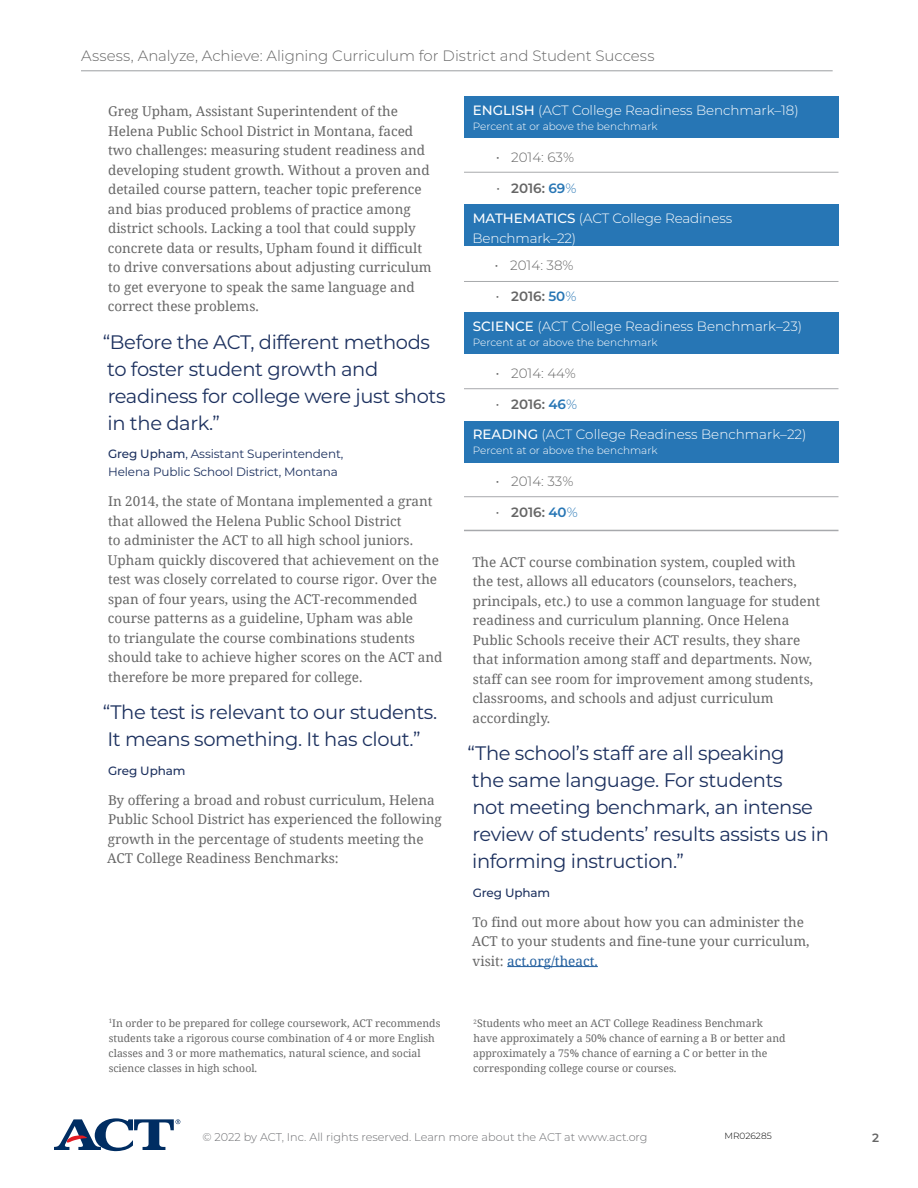
<style>
.page{position:relative;width:918px;height:1188px;background:#fff}
.page>*{position:absolute;margin:0;border:0;box-sizing:border-box;transform-origin:0 0}
.t1{font:19.5px/27px "Montserrat";letter-spacing:-.02em;color:#1d315f}
.t2{font:300 15px "Montserrat";letter-spacing:-.005em;color:#666}
.t3{font:13.5px/19.5px "Noto Serif";color:#666}
.t4{font:300 13.5px/19.5px "Montserrat";letter-spacing:-.005em;color:#fff}
.t5{font:300 13.5px "Montserrat";color:#666}
.t6{font:600 13.5px "Montserrat";color:#666}
.t7{font:12px/18px "Montserrat";letter-spacing:-.01em;color:#1d315f}
.t8{font:500 12px "Montserrat";letter-spacing:-.01em;color:#1d315f}
.t9{font:600 12px "Montserrat";color:#666}
.t10{font:300 11.25px "Montserrat";color:#6d6e71}
.t11{font:10.5px "Noto Serif";color:#666}
.t12{font:300 10.5px "Montserrat";color:#fff}
.t13{font:300 9px "Montserrat";color:#000}
.s1{font-weight:500}
.s2{font-size:15px}
.s3{font-weight:300;font-size:15px}
.s4{color:#2776b5}
.s5{font-weight:300;color:#2776b5}
.s6{font-size:10.5px;color:#fff}
.s7{color:#215e9e}
</style>
<div class="page">
<svg style="left:54px;top:1118px;width:126px;height:33px"></svg>
<hr style="left:81px;top:70px;width:752px;height:1px;background:#a7a9ac">
<hr style="left:464px;top:530px;width:375px;height:1px;background:#a7a9ac">
<hr style="left:464px;top:496px;width:375px;height:1px;background:#a7a9ac">
<hr style="left:464px;top:388px;width:375px;height:1px;background:#a7a9ac">
<hr style="left:464px;top:281px;width:375px;height:1px;background:#a7a9ac">
<hr style="left:464px;top:172px;width:375px;height:1px;background:#a7a9ac">
<hr style="left:507px;top:966px;width:91px;height:1px;background:#215e9e">
<div style="left:464px;top:96px;width:374px;height:42px;background:#2776b5"></div>
<div style="left:464px;top:204px;width:374px;height:42px;background:#2776b5"></div>
<div style="left:464px;top:312px;width:374px;height:42px;background:#2776b5"></div>
<div style="left:464px;top:421px;width:374px;height:42px;background:#2776b5"></div>
<p class="t2" style="left:81px;top:46px;width:575px">Assess, Analyze, Achieve: Aligning Curriculum for District and Student Success</p>
<p class="t3" style="left:108px;top:101px;width:325px">Greg Upham, Assistant Superintendent of the Helena Public School District in Montana, faced two challenges: measuring student readiness and developing student growth. Without a proven and detailed course pattern, teacher topic preference and bias produced problems of practice among district schools. Lacking a tool that could supply concrete data or results, Upham found it difficult to drive conversations about adjusting curriculum to get everyone to speak the same language and correct these problems.</p>
<p class="t1" style="left:103px;top:328px;width:344px">“Before the ACT, different methods to foster student growth and readiness for college were just shots in the dark.”</p>
<p class="t7" style="left:108px;top:445px;width:237px"><span class="s1">Greg Upham</span>, Assistant Superintendent,<br>Helena Public School District, Montana</p>
<p class="t3" style="left:108px;top:491px;width:336px">In 2014, the state of Montana implemented a grant that allowed the Helena Public School District<br>to administer the ACT to all high school juniors.<br>Upham quickly discovered that achievement on the test was closely correlated to course rigor. Over the span of four years, using the ACT-recommended course patterns as a guideline, Upham was able<br>to triangulate the course combinations students should take to achieve higher scores on the ACT and therefore be more prepared for college.</p>
<p class="t1" style="left:103px;top:698px;width:336px">“The test is relevant to our students.<br>It means something. It has clout.”</p>
<p class="t8" style="left:108px;top:762px;width:79px">Greg Upham</p>
<p class="t3" style="left:107px;top:790px;width:336px">By offering a broad and robust curriculum, Helena Public School District has experienced the following growth in the percentage of students meeting the ACT College Readiness Benchmarks:</p>
<p class="t4" style="left:473px;top:100px;width:328px"><span class="s1">ENGLISH</span> (ACT College Readiness Benchmark–18)</p>
<p class="t12" style="left:473px;top:119px;width:186px">Percent at or above the benchmark</p>
<p class="t5" style="left:496px;top:148px;width:80px"><span class="s2">•</span> 2014: 63%</p>
<p class="t6" style="left:496px;top:179px;width:82px"><span class="s3">•</span> 2016: <span class="s4">69</span><span class="s5">%</span></p>
<p class="t4" style="left:472px;top:208px;width:261px"><span class="s1">MATHEMATICS</span> (ACT College Readiness<br>Benchmark–22)</p>
<p class="t5" style="left:473px;top:256px;width:102px"><span class="s6">Per</span> <span class="s2">•</span> 2014: 38%</p>
<p class="t6" style="left:511px;top:287px;width:67px">2016: <span class="s4">50</span><span class="s5">%</span></p>
<p class="t4" style="left:473px;top:316px;width:331px"><span class="s1">SCIENCE</span> (ACT College Readiness Benchmark–23)</p>
<p class="t12" style="left:473px;top:335px;width:186px">Percent at or above the benchmark</p>
<p class="t5" style="left:511px;top:364px;width:66px">2014: 44%</p>
<p class="t6" style="left:511px;top:395px;width:67px">2016: <span class="s4">46</span><span class="s5">%</span></p>
<p class="t4" style="left:473px;top:424px;width:335px"><span class="s1">READING</span> (ACT College Readiness Benchmark–22)</p>
<p class="t12" style="left:473px;top:443px;width:186px">Percent at or above the benchmark</p>
<p class="t5" style="left:511px;top:472px;width:64px">2014: 33%</p>
<p class="t6" style="left:511px;top:503px;width:68px">2016: <span class="s4">40</span><span class="s5">%</span></p>
<p class="t3" style="left:472px;top:551px;width:349px">The ACT course combination system, coupled with<br>the test, allows all educators (counselors, teachers, principals, etc.) to use a common language for student readiness and curriculum planning. Once Helena Public Schools receive their ACT results, they share that information among staff and departments. Now, staff can see room for improvement among students, classrooms, and schools and adjust curriculum accordingly.</p>
<p class="t1" style="left:468px;top:739px;width:363px">“The school’s staff are all speaking<br>the same language. For students<br>not meeting benchmark, an intense review of students’ results assists us in informing instruction.”</p>
<p class="t8" style="left:473px;top:884px;width:79px">Greg Upham</p>
<p class="t3" style="left:472px;top:911px;width:339px">To find out more about how you can administer the<br>ACT to your students and fine-tune your curriculum, visit: <span class="s7">act.org/theact.</span></p>
<p class="t2" style="left:495px;top:286px;width:6px">•</p>
<p class="t2" style="left:495px;top:362px;width:6px">•</p>
<p class="t2" style="left:495px;top:394px;width:6px">•</p>
<p class="t2" style="left:495px;top:470px;width:6px">•</p>
<p class="t2" style="left:495px;top:502px;width:6px">•</p>
<p class="t11" style="left:109px;top:1016px;width:333px"><sup>1</sup>In order to be prepared for college coursework, ACT recommends</p>
<p class="t11" style="left:474px;top:1016px;width:291px"><sup>2</sup>Students who meet an ACT College Readiness Benchmark</p>
<p class="t11" style="left:109px;top:1031px;width:328px">students take a rigorous course combination of 4 or more English</p>
<p class="t11" style="left:473px;top:1031px;width:314px">have approximately a 50% chance of earning a B or better and</p>
<p class="t11" style="left:109px;top:1046px;width:314px">classes and 3 or more mathematics, natural science, and social</p>
<p class="t11" style="left:473px;top:1046px;width:296px">approximately a 75% chance of earning a C or better in the</p>
<p class="t11" style="left:109px;top:1061px;width:150px">science classes in high school.</p>
<p class="t11" style="left:473px;top:1061px;width:205px">corresponding college course or courses.</p>
<p class="t10" style="left:202px;top:1129px;width:447px">© 2022 by ACT, Inc. All rights reserved. Learn more about the ACT at www.act.org</p>
<p class="t13" style="left:724px;top:1130px;width:49px">MR026285</p>
<p class="t10" style="left:228px;top:1129px;width:390px">17 by ACT, Inc. Al rights reserved. Learn more about the ACT at act.org.</p>
<p class="t9" style="left:872px;top:1129px;width:8px">2</p>
</div>
